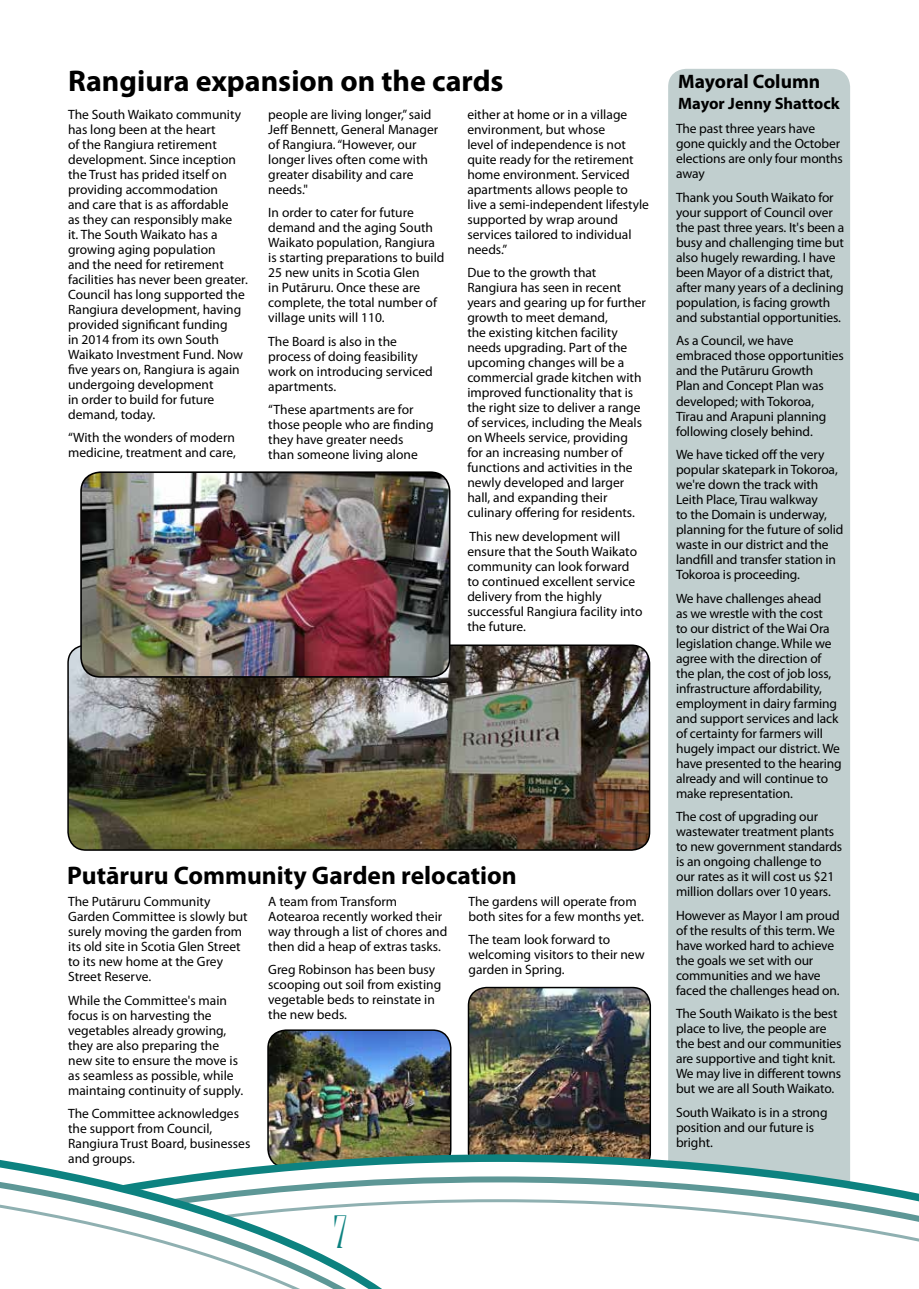
<style>
.page{position:relative;width:919px;height:1289px;background:#fff}
.page>*{position:absolute;margin:0;border:0;box-sizing:border-box;transform-origin:0 0}
.t1{font:43.5px "Juice ITC";color:#0d8280}
.t2{font:700 30px "Myriad Pro";color:#000}
.t3{font:700 25.5px "Myriad Pro";color:#000}
.t4{font:700 19.5px "Myriad Pro";color:#000}
.t5{font:700 16.5px "Myriad Pro";color:#000}
.t6{font:13.5px/15px "Myriad Pro";color:#000}
</style>
<div class="page">
<img style="left:470px;top:989px;width:178px;height:161px">
<div style="left:467px;top:986px;width:184px;height:185px;border:2px solid #000;border-radius:18px"></div>
<img style="left:270px;top:1030px;width:180px;height:97px">
<div style="left:267px;top:1029px;width:184px;height:138px;border:2px solid #000;border-radius:18px"></div>
<img style="left:68px;top:645px;width:581px;height:205px">
<div style="left:67px;top:644px;width:583px;height:206px;border:2px solid #000;border-radius:18px"></div>
<div style="left:668px;top:69px;width:182px;height:1129px;background:#c1cfcf;border-radius:18px"></div>
<svg style="left:451px;top:1150px;width:342px;height:23px"></svg>
<svg style="left:451px;top:1173px;width:467px;height:24px"></svg>
<svg style="left:451px;top:1197px;width:467px;height:45px"></svg>
<img style="left:267px;top:1127px;width:184px;height:76px">
<svg style="left:0;top:1150px;width:440px;height:54px"></svg>
<svg style="left:0;top:1174px;width:427px;height:114px"></svg>
<img style="left:81px;top:472px;width:368px;height:205px">
<div style="left:80px;top:471px;width:370px;height:206px;border:2px solid #000;border-radius:19px"></div>
<h2 class="t2" style="left:68px;top:62px;width:437px">Rangiura expansion on the cards</h2>
<p class="t6" style="left:268px;top:106px;width:171px">people are living longer,” said<br>Jeff Bennett, General Manager of Rangiura. “However, our longer lives often come with greater disability and care needs."</p>
<p class="t6" style="left:268px;top:205px;width:178px">In order to cater for future demand and the aging South<br>Waikato population, Rangiura is starting preparations to build<br>25 new units in Scotia Glen<br>in Putāruru. Once these are complete, the total number of village units will 110.</p>
<p class="t6" style="left:268px;top:333px;width:166px">The Board is also in the process of doing feasibility work on introducing serviced apartments.</p>
<p class="t6" style="left:268px;top:402px;width:167px">“These apartments are for those people who are finding they have greater needs<br>than someone living alone</p>
<p class="t6" style="left:68px;top:106px;width:181px">The South Waikato community has long been at the heart<br>of the Rangiura retirement development. Since inception the Trust has prided itself on providing accommodation<br>and care that is as affordable<br>as they can responsibly make<br>it. The South Waikato has a growing aging population<br>and the need for retirement facilities has never been greater.<br>Council has long supported the<br>Rangiura development, having provided significant funding<br>in 2014 from its own South<br>Waikato Investment Fund. Now five years on, Rangiura is again undergoing development<br>in order to build for future demand, today.</p>
<p class="t6" style="left:68px;top:430px;width:169px">“With the wonders of modern medicine, treatment and care,</p>
<p class="t6" style="left:467px;top:106px;width:183px">either at home or in a village environment, but whose<br>level of independence is not quite ready for the retirement home environment. Serviced apartments allows people to live a semi-independent lifestyle supported by wrap around services tailored to individual needs.”</p>
<p class="t6" style="left:467px;top:265px;width:180px">Due to the growth that<br>Rangiura has seen in recent years and gearing up for further growth to meet demand,<br>the existing kitchen facility needs upgrading. Part of the upcoming changes will be a commercial grade kitchen with improved functionality that is the right size to deliver a range of services, including the Meals on Wheels service, providing for an increasing number of functions and activities in the newly developed and larger hall, and expanding their culinary offering for residents.</p>
<p class="t6" style="left:467px;top:528px;width:177px">This new development will ensure that the South Waikato community can look forward to continued excellent service delivery from the highly successful Rangiura facility into the future.</p>
<h3 class="t3" style="left:67px;top:858px;width:451px">Putāruru Community Garden relocation</h3>
<p class="t6" style="left:68px;top:894px;width:181px">The Putāruru Community<br>Garden Committee is slowly but surely moving the garden from its old site in Scotia Glen Street to its new home at the Grey<br>Street Reserve.</p>
<p class="t6" style="left:68px;top:992px;width:176px">While the Committee's main focus is on harvesting the vegetables already growing, they are also preparing the new site to ensure the move is as seamless as possible, while maintaing continuity of supply.</p>
<p class="t6" style="left:68px;top:1106px;width:184px">The Committee acknowledges the support from Council,<br>Rangiura Trust Board, businesses and groups.</p>
<p class="t6" style="left:468px;top:893px;width:177px">The gardens will operate from both sites for a few months yet.</p>
<p class="t6" style="left:468px;top:932px;width:178px">The team look forward to welcoming visitors to their new garden in Spring.</p>
<p class="t6" style="left:268px;top:893px;width:180px">A team from Transform<br>Aotearoa recently worked their way through a list of chores and then did a heap of extras tasks.</p>
<p class="t6" style="left:268px;top:962px;width:174px">Greg Robinson has been busy scooping out soil from existing vegetable beds to reinstate in the new beds.</p>
<h1 class="t1" style="left:334px;top:1207px;width:15px">7</h1>
<h3 class="t4" style="left:678px;top:69px;width:143px">Mayoral Column</h3>
<p class="t5" style="left:678px;top:93px;width:163px">Mayor Jenny Shattock</p>
<p class="t6" style="left:676px;top:121px;width:168px">The past three years have gone quickly and the October elections are only four months away</p>
<p class="t6" style="left:676px;top:190px;width:170px">Thank you South Waikato for your support of Council over the past three years. It's been a busy and challenging time but also hugely rewarding. I have been Mayor of a district that, after many years of a declining population, is facing growth and substantial opportunities.</p>
<p class="t6" style="left:676px;top:333px;width:169px">As a Council, we have embraced those opportunities and the Putāruru Growth<br>Plan and Concept Plan was developed; with Tokoroa,<br>Tīrau and Arapuni planning following closely behind.</p>
<p class="t6" style="left:676px;top:447px;width:169px">We have ticked off the very popular skatepark in Tokoroa, we're down the track with<br>Leith Place, Tīrau walkway<br>to the Domain is underway, planning for the future of solid waste in our district and the landfill and transfer station in<br>Tokoroa is proceeding.</p>
<p class="t6" style="left:676px;top:590px;width:167px">We have challenges ahead<br>as we wrestle with the cost<br>to our district of the Wai Ora legislation change. While we agree with the direction of the plan, the cost of job loss, infrastructure affordability, employment in dairy farming and support services and lack of certainty for farmers will hugely impact our district. We have presented to the hearing already and will continue to make representation.</p>
<p class="t6" style="left:676px;top:809px;width:168px">The cost of upgrading our wastewater treatment plants to new government standards is an ongoing challenge to our rates as it will cost us $21 million dollars over 10 years.</p>
<p class="t6" style="left:676px;top:907px;width:165px">However as Mayor I am proud of the results of this term. We have worked hard to achieve the goals we set with our communities and we have faced the challenges head on.</p>
<p class="t6" style="left:676px;top:1006px;width:167px">The South Waikato is the best place to live, the people are the best and our communities are supportive and tight knit.<br>We may live in different towns but we are all South Waikato.</p>
<p class="t6" style="left:676px;top:1104px;width:153px">South Waikato is in a strong position and our future is bright.</p>
</div>
